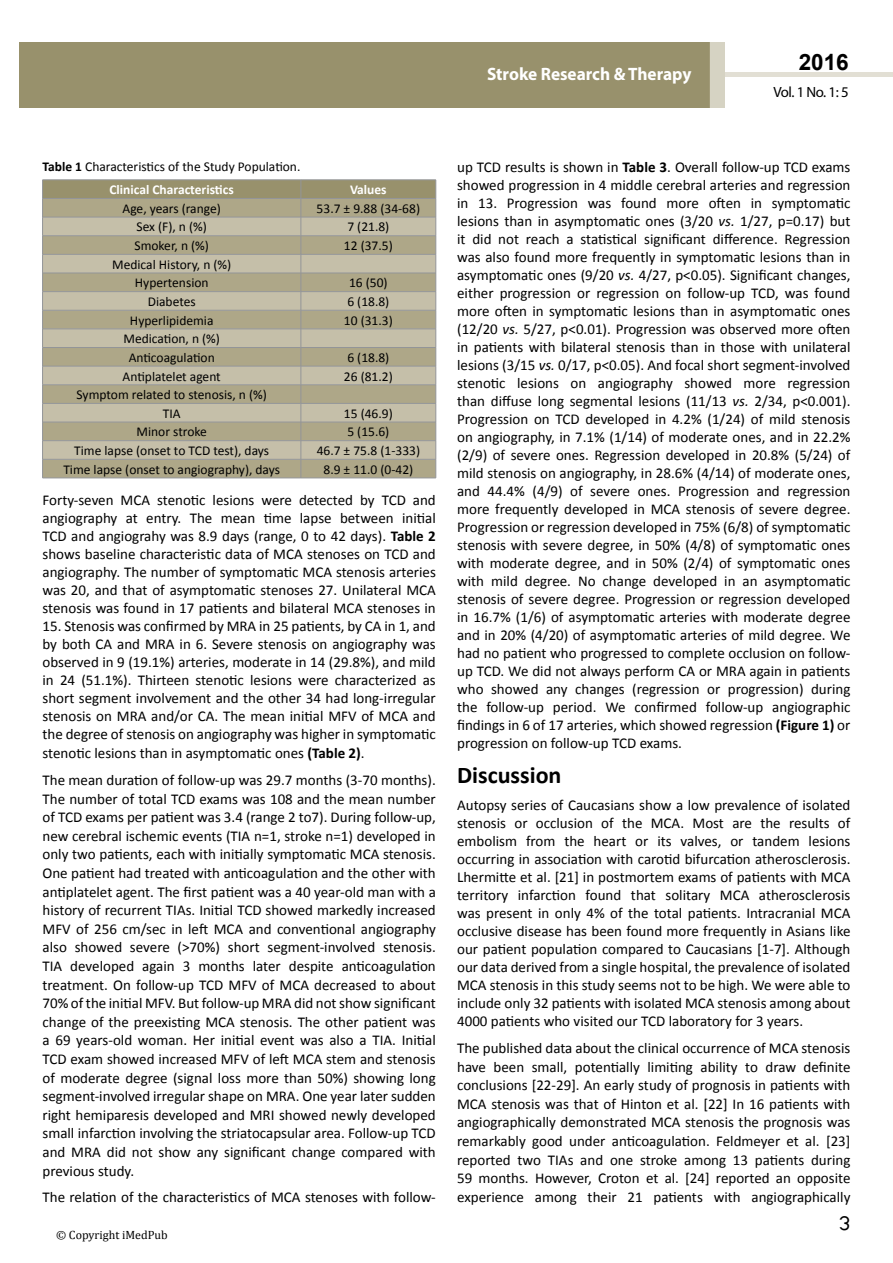
<style>
.page{position:relative;width:893px;height:1263px;background:#fff}
.page>*{position:absolute;margin:0;border:0;box-sizing:border-box;transform-origin:0 0}
.t1{font:25.5px "Tunga";color:#000}
.t2{font:700 24px "Calibri";color:#000}
.t3{font:700 22.5px "Arial";color:#000}
.t4{font:700 18px "Myriad Pro";color:#fff;scale:.96 1}
.t5{font:15px/18px "Calibri";color:#000;text-align:justify}
.t6{font:14.85px "Myriad Pro";color:#000}
.t7{font:13.5px/18.6px "Calibri";color:#000;text-align:center}
.t8{font:700 13.5px "Calibri";color:#fff}
.t9{font:12px "Cambria";color:#000}
.s1{font-weight:700}
.s2{font-style:italic}
</style>
<div class="page">
<hr style="left:725px;top:73px;width:168px;height:4px;background:#e2dfd4">
<div style="left:19px;top:42px;width:690px;height:66px;background:#98916c"></div>
<div style="left:709px;top:42px;width:16px;height:66px;background:#d6d3c3"></div>
<hr style="left:43px;top:478px;width:258px;height:1px;background:#939598">
<hr style="left:301px;top:478px;width:135px;height:1px;background:#939598">
<svg style="left:42px;top:180px;width:395px;height:298px;background:#b4ae95"></svg>
<hr style="left:301px;top:459px;width:135px;height:1px;background:#939598">
<p class="t4" style="left:487px;top:63px;width:214px">Stroke Research &amp; Therapy</p>
<h3 class="t3" style="left:799px;top:47px;width:52px">2016</h3>
<p class="t6" style="left:773px;top:83px;width:77px">Vol. 1 No. 1: 5</p>
<p class="t7" style="left:43px;top:158px;width:259px"><span class="s1">Table 1</span> Characteristics of the Study Population.</p>
<p class="t8" style="left:110px;top:181px;width:126px">Clinical Characteristics</p>
<p class="t8" style="left:350px;top:181px;width:38px">Values</p>
<p class="t7" style="left:123px;top:199px;width:100px">Age, years (range)</p>
<p class="t7" style="left:317px;top:199px;width:105px">53.7 ± 9.88 (34-68)</p>
<p class="t7" style="left:137px;top:218px;width:72px">Sex (F), n (%)</p>
<p class="t7" style="left:347px;top:218px;width:44px">7 (21.8)</p>
<p class="t7" style="left:134px;top:236px;width:76px">Smoker, n (%)</p>
<p class="t7" style="left:344px;top:236px;width:50px">12 (37.5)</p>
<p class="t7" style="left:112px;top:255px;width:121px">Medical History, n (%)<br>Hypertension</p>
<p class="t7" style="left:349px;top:274px;width:40px">16 (50)</p>
<p class="t7" style="left:148px;top:292px;width:49px">Diabetes</p>
<p class="t7" style="left:347px;top:292px;width:44px">6 (18.8)</p>
<p class="t7" style="left:130px;top:311px;width:85px">Hyperlipidemia</p>
<p class="t7" style="left:344px;top:311px;width:50px">10 (31.3)</p>
<p class="t7" style="left:123px;top:329px;width:98px">Medication, n (%)<br>Anticoagulation</p>
<p class="t7" style="left:347px;top:348px;width:44px">6 (18.8)</p>
<p class="t7" style="left:123px;top:367px;width:100px">Antiplatelet agent</p>
<p class="t7" style="left:344px;top:367px;width:50px">26 (81.2)</p>
<p class="t7" style="left:77px;top:385px;width:192px">Symptom related to stenosis, n (%)<br>TIA</p>
<p class="t7" style="left:344px;top:404px;width:50px">15 (46.9)</p>
<p class="t7" style="left:137px;top:423px;width:72px">Minor stroke</p>
<p class="t7" style="left:347px;top:423px;width:44px">5 (15.6)</p>
<p class="t7" style="left:74px;top:441px;width:196px">Time lapse (onset to TCD test), days</p>
<p class="t7" style="left:317px;top:441px;width:105px">46.7 ± 75.8 (1-333)</p>
<p class="t7" style="left:63px;top:460px;width:218px">Time lapse (onset to angiography), days</p>
<p class="t7" style="left:323px;top:460px;width:91px">8.9 ± 11.0 (0-42)</p>
<p class="t5" style="left:43px;top:491px;width:395px">Forty-seven MCA stenotic lesions were detected by TCD and angiography at entry. The mean time lapse between initial TCD and angiograhy was 8.9 days (range, 0 to 42 days). <span class="s1">Table 2 </span>shows baseline characteristic data of MCA stenoses on TCD and angiography. The number of symptomatic MCA stenosis arteries was 20, and that of asymptomatic stenoses 27. Unilateral MCA stenosis was found in 17 patients and bilateral MCA stenoses in</p>
<p class="t5" style="left:43px;top:617px;width:395px">15. Stenosis was confirmed by MRA in 25 patients, by CA in 1, and by both CA and MRA in 6. Severe stenosis on angiography was observed in 9 (19.1%) arteries, moderate in 14 (29.8%), and mild in 24 (51.1%). Thirteen stenotic lesions were characterized as short segment involvement and the other 34 had long-irregular stenosis on MRA and/or CA. The mean initial MFV of MCA and the degree of stenosis on angiography was higher in symptomatic stenotic lesions than in asymptomatic ones <span class="s1">(Table 2)</span>.</p>
<p class="t5" style="left:43px;top:771px;width:395px;line-height:18.6px">The mean duration of follow-up was 29.7 months (3-70 months).<br>The number of total TCD exams was 108 and the mean number of TCD exams per patient was 3.4 (range 2 to7). During follow-up, new cerebral ischemic events (TIA n=1, stroke n=1) developed in only two patients, each with initially symptomatic MCA stenosis.<br>One patient had treated with anticoagulation and the other with antiplatelet agent. The first patient was a 40 year-old man with a history of recurrent TIAs. Initial TCD showed markedly increased MFV of 256 cm/sec in left MCA and conventional angiography also showed severe (&gt;70%) short segment-involved stenosis.<br>TIA developed again 3 months later despite anticoagulation treatment. On follow-up TCD MFV of MCA decreased to about 70% of the initial MFV. But follow-up MRA did not show significant change of the preexisting MCA stenosis. The other patient was a 69 years-old woman. Her initial event was also a TIA. Initial TCD exam showed increased MFV of left MCA stem and stenosis of moderate degree (signal loss more than 50%) showing long segment-involved irregular shape on MRA. One year later sudden right hemiparesis developed and MRI showed newly developed small infarction involving the striatocapsular area. Follow-up TCD and MRA did not show any significant change compared with previous study.</p>
<p class="t5" style="left:43px;top:1188px;width:395px">The relation of the characteristics of MCA stenoses with follow-</p>
<p class="t9" style="left:56px;top:1228px;width:113px">© Copyright iMedPub</p>
<p class="t5" style="left:457px;top:158px;width:395px">up TCD results is shown in <span class="s1">Table 3</span>. Overall follow-up TCD exams showed progression in 4 middle cerebral arteries and regression in 13. Progression was found more often in symptomatic lesions than in asymptomatic ones (3/20 <span class="s2">vs.</span> 1/27, p=0.17) but it did not reach a statistical significant difference. Regression was also found more frequently in symptomatic lesions than in asymptomatic ones (9/20 <span class="s2">vs.</span> 4/27, p&lt;0.05). Significant changes, either progression or regression on follow-up TCD, was found more often in symptomatic lesions than in asymptomatic ones (12/20 <span class="s2">vs.</span> 5/27, p&lt;0.01). Progression was observed more often in patients with bilateral stenosis than in those with unilateral lesions (3/15 <span class="s2">vs.</span> 0/17, p&lt;0.05). And focal short segment-involved stenotic lesions on angiography showed more regression than diffuse long segmental lesions (11/13 <span class="s2">vs.</span> 2/34, p&lt;0.001).<br>Progression on TCD developed in 4.2% (1/24) of mild stenosis on angiography, in 7.1% (1/14) of moderate ones, and in 22.2% (2/9) of severe ones. Regression developed in 20.8% (5/24) of mild stenosis on angiography, in 28.6% (4/14) of moderate ones, and 44.4% (4/9) of severe ones. Progression and regression more frequently developed in MCA stenosis of severe degree.<br>Progression or regression developed in 75% (6/8) of symptomatic stenosis with severe degree, in 50% (4/8) of symptomatic ones with moderate degree, and in 50% (2/4) of symptomatic ones with mild degree. No change developed in an asymptomatic stenosis of severe degree. Progression or regression developed in 16.7% (1/6) of asymptomatic arteries with moderate degree and in 20% (4/20) of asymptomatic arteries of mild degree. We had no patient who progressed to complete occlusion on follow&shy;up TCD. We did not always perform CA or MRA again in patients who showed any changes (regression or progression) during the follow-up period. We confirmed follow-up angiographic findings in 6 of 17 arteries, which showed regression <span class="s1">(Figure 1)</span> or progression on follow-up TCD exams.</p>
<h2 class="t2" style="left:457px;top:760px;width:106px">Discussion</h2>
<p class="t5" style="left:457px;top:796px;width:395px">Autopsy series of Caucasians show a low prevalence of isolated stenosis or occlusion of the MCA. Most are the results of embolism from the heart or its valves, or tandem lesions occurring in association with carotid bifurcation atherosclerosis.<br>Lhermitte et al. [21] in postmortem exams of patients with MCA territory infarction found that solitary MCA atherosclerosis was present in only 4% of the total patients. Intracranial MCA occlusive disease has been found more frequently in Asians like our patient population compared to Caucasians [1-7]. Although our data derived from a single hospital, the prevalence of isolated MCA stenosis in this study seems not to be high. We were able to include only 32 patients with isolated MCA stenosis among about 4000 patients who visited our TCD laboratory for 3 years.</p>
<p class="t5" style="left:457px;top:1039px;width:395px;line-height:18.6px">The published data about the clinical occurrence of MCA stenosis have been small, potentially limiting ability to draw definite conclusions [22-29]. An early study of prognosis in patients with MCA stenosis was that of Hinton et al. [22] In 16 patients with angiographically demonstrated MCA stenosis the prognosis was remarkably good under anticoagulation. Feldmeyer et al. [23] reported two TIAs and one stroke among 13 patients during 59 months. However, Croton et al. [24] reported an opposite experience among their 21 patients with angiographically</p>
<h1 class="t1" style="left:839px;top:1206px;width:13px">3</h1>
</div>
